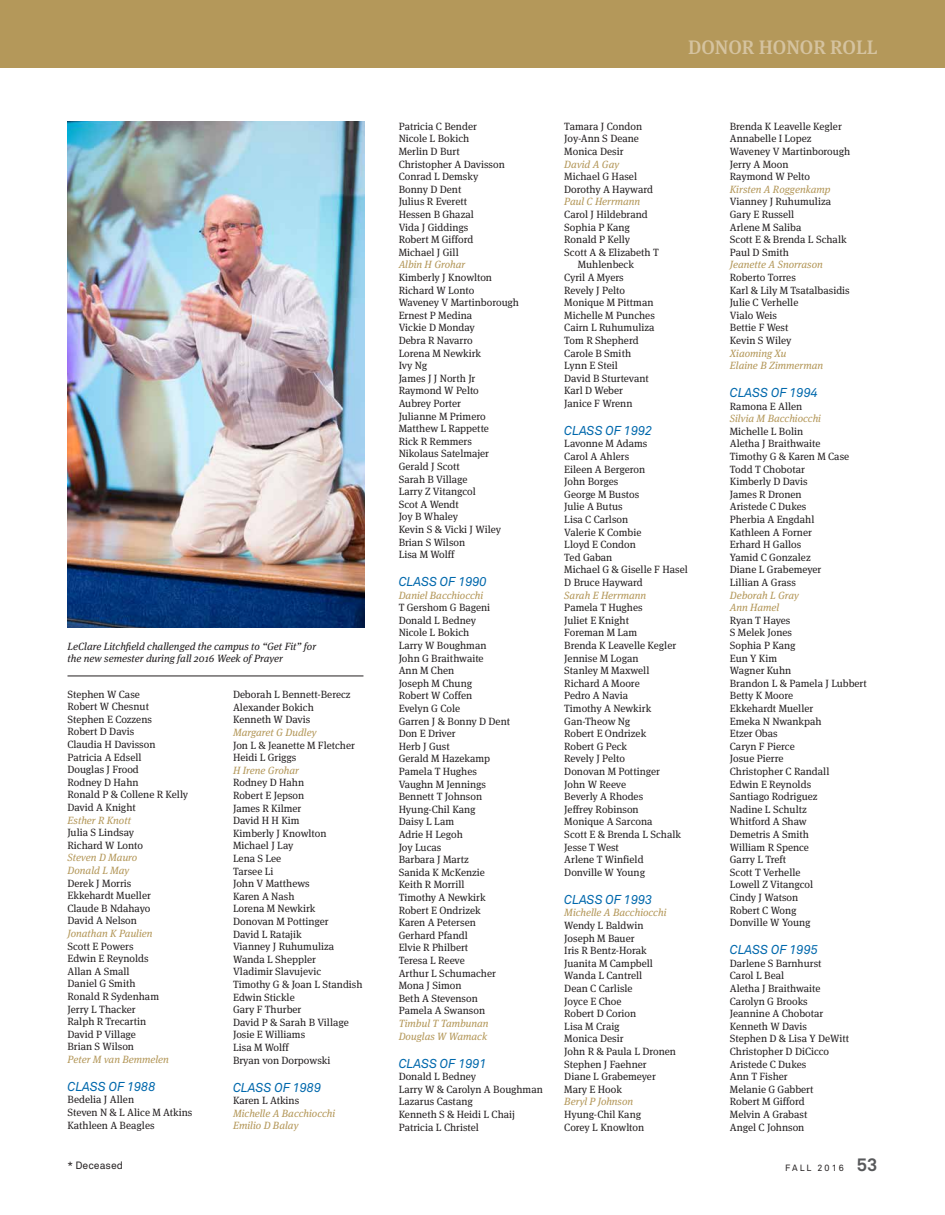
<style>
.page{position:relative;width:945px;height:1215px;background:#fff}
.page>*{position:absolute;margin:0;border:0;box-sizing:border-box;transform-origin:0 0}
.t1{font:500 19.5px "Meta Serif Pro";color:#d5c3a0}
.t2{font:italic 12.75px "Akkurat Pro";color:#0068ac}
.t3{font:10.5px/12.6px "Meta Serif Pro";color:#231f20}
.t4{font:italic 10.5px/12.6px "Meta Serif Pro";color:#b4985a}
.t5{font:italic 10.5px/12.8px "Meta Serif Pro";color:#231f20}
.t6{font:10.5px/12.6px "Meta Serif Pro";letter-spacing:-.02em;color:#231f20}
.t7{font:10.5px "Akkurat Pro";color:#231f20}
.t8{font:9px "Akkurat Pro";letter-spacing:.23em;color:#231f20}
.s1{font-weight:700;font-size:18px;color:#58595b}
</style>
<div class="page">
<div style="left:0;top:0;width:945px;height:68px;background:#b4985a"></div>
<img style="left:68px;top:122px;width:296px;height:506px">
<hr style="left:68px;top:676px;width:295px;height:1px;background:#231f20">
<p class="t5" style="left:68px;top:639px;width:250px">LeClare Litchfield challenged the campus to “Get Fit” for the new semester during fall 2016 Week of Prayer</p>
<p class="t3" style="left:68px;top:687px;width:122px">Stephen W Case<br>Robert W Chesnut<br>Stephen E Cozzens<br>Robert D Davis<br>Claudia H Davisson<br>Patricia A Edsell<br>Douglas J Frood<br>Rodney D Hahn<br>Ronald P &amp; Collene R Kelly<br>David A Knight</p>
<p class="t4" style="left:68px;top:813px;width:65px">Esther R Knott</p>
<p class="t3" style="left:68px;top:826px;width:77px">Julia S Lindsay<br>Richard W Lonto</p>
<p class="t4" style="left:68px;top:851px;width:71px">Steven D Mauro<br>Donald L May</p>
<p class="t3" style="left:68px;top:876px;width:85px">Derek J Morris<br>Ekkehardt Mueller<br>Claude B Ndahayo<br>David A Nelson</p>
<p class="t4" style="left:68px;top:926px;width:87px">Jonathan K Paulien</p>
<p class="t3" style="left:68px;top:939px;width:93px">Scott E Powers<br>Edwin E Reynolds<br>Allan A Small<br>Daniel G Smith<br>Ronald R Sydenham<br>Jerry L Thacker<br>Ralph R Trecartin<br>David P Village<br>Brian S Wilson</p>
<p class="t4" style="left:68px;top:1052px;width:103px">Peter M van Bemmelen</p>
<p class="t2" style="left:68px;top:1079px;width:89px">CLASS OF 1988</p>
<p class="t3" style="left:68px;top:1093px;width:126px">Bedelia J Allen<br>Steven N &amp; L Alice M Atkins<br>Kathleen A Beagles</p>
<p class="t7" style="left:68px;top:1160px;width:57px">* Deceased</p>
<p class="t3" style="left:233px;top:688px;width:119px">Deborah L Bennett-Berecz<br>Alexander Bokich<br>Kenneth W Davis</p>
<p class="t4" style="left:233px;top:726px;width:85px">Margaret G Dudley</p>
<p class="t3" style="left:233px;top:738px;width:123px">Jon L &amp; Jeanette M Fletcher<br>Heidi L Griggs</p>
<p class="t4" style="left:233px;top:763px;width:67px">H Irene Grohar</p>
<p class="t3" style="left:233px;top:776px;width:131px">Rodney D Hahn<br>Robert E Jepson<br>James R Kilmer<br>David H H Kim<br>Kimberly J Knowlton<br>Michael J Lay<br>Lena S Lee<br>Tarsee Li<br>John V Matthews<br>Karen A Nash<br>Lorena M Newkirk<br>Donovan M Pottinger<br>David L Ratajik<br>Vianney J Ruhumuliza<br>Wanda L Sheppler<br>Vladimir Slavujevic<br>Timothy G &amp; Joan L Standish<br>Edwin Stickle<br>Gary F Thurber<br>David P &amp; Sarah B Village<br>Josie E Williams<br>Lisa M Wolff<br>Bryan von Dorpowski</p>
<p class="t2" style="left:233px;top:1080px;width:89px">CLASS OF 1989</p>
<p class="t3" style="left:233px;top:1094px;width:68px">Karen L Atkins</p>
<p class="t4" style="left:233px;top:1106px;width:104px">Michelle A Bacchiocchi<br>Emilio D Balay</p>
<h1 class="t1" style="left:688px;top:32px;width:191px">DONOR HONOR ROLL</h1>
<p class="t3" style="left:399px;top:119px;width:108px">Patricia C Bender<br>Nicole L Bokich<br>Merlin D Burt<br>Christopher A Davisson<br>Conrad L Demsky<br>Bonny D Dent<br>Julius R Everett<br>Hessen B Ghazal<br>Vida J Giddings<br>Robert M Gifford<br>Michael J Gill</p>
<p class="t4" style="left:399px;top:258px;width:68px">Albin H Grohar</p>
<p class="t3" style="left:399px;top:270px;width:122px">Kimberly J Knowlton<br>Richard W Lonto<br>Waveney V Martinborough<br>Ernest P Medina<br>Vickie D Monday<br>Debra R Navarro<br>Lorena M Newkirk<br>Ivy Ng<br>James J J North Jr<br>Raymond W Pelto<br>Aubrey Porter<br>Julianne M Primero<br>Matthew L Rappette<br>Rick R Remmers<br>Nikolaus Satelmajer<br>Gerald J Scott<br>Sarah B Village<br>Larry Z Vitangcol<br>Scot A Wendt<br>Joy B Whaley<br>Kevin S &amp; Vicki J Wiley<br>Brian S Wilson<br>Lisa M Wolff</p>
<p class="t2" style="left:399px;top:574px;width:89px">CLASS OF 1990</p>
<p class="t4" style="left:399px;top:588px;width:86px">Daniel Bacchiocchi</p>
<p class="t3" style="left:399px;top:601px;width:113px">T Gershom G Bageni<br>Donald L Bedney<br>Nicole L Bokich<br>Larry W Boughman<br>John G Braithwaite<br>Ann M Chen<br>Joseph M Chung<br>Robert W Coffen<br>Evelyn G Cole<br>Garren J &amp; Bonny D Dent<br>Don E Driver<br>Herb J Gust<br>Gerald M Hazekamp<br>Pamela T Hughes<br>Vaughn M Jennings<br>Bennett T Johnson<br>Hyung-Chil Kang<br>Daisy L Lam<br>Adrie H Legoh<br>Joy Lucas<br>Barbara J Martz<br>Sanida K McKenzie<br>Keith R Morrill<br>Timothy A Newkirk<br>Robert E Ondrizek<br>Karen A Petersen<br>Gerhard Pfandl<br>Elvie R Philbert<br>Teresa L Reeve<br>Arthur L Schumacher<br>Mona J Simon<br>Beth A Stevenson<br>Pamela A Swanson</p>
<p class="t4" style="left:399px;top:1017px;width:91px">Timbul T Tambunan<br>Douglas W Wamack</p>
<p class="t2" style="left:399px;top:1056px;width:89px">CLASS OF 1991</p>
<p class="t3" style="left:399px;top:1070px;width:146px">Donald L Bedney<br>Larry W &amp; Carolyn A Boughman<br>Lazarus Castang<br>Kenneth S &amp; Heidi L Chaij<br>Patricia L Christel</p>
<p class="t3" style="left:564px;top:119px;width:79px">Tamara J Condon<br>Joy-Ann S Deane<br>Monica Desir</p>
<p class="t4" style="left:564px;top:157px;width:57px">David A Gay</p>
<p class="t3" style="left:564px;top:170px;width:90px">Michael G Hasel<br>Dorothy A Hayward</p>
<p class="t4" style="left:564px;top:195px;width:77px">Paul C Herrmann</p>
<p class="t3" style="left:564px;top:207px;width:85px">Carol J Hildebrand</p>
<p class="t3" style="left:564px;top:220px;width:67px">Sophia P Kang</p>
<p class="t3" style="left:564px;top:233px;width:67px">Ronald P Kelly</p>
<p class="t3" style="left:564px;top:245px;width:96px">Scott A &amp; Elizabeth T</p>
<p class="t3" style="left:578px;top:258px;width:58px">Muhlenbeck</p>
<p class="t3" style="left:564px;top:270px;width:61px">Cyril A Myers</p>
<p class="t3" style="left:564px;top:283px;width:62px">Revely J Pelto</p>
<p class="t3" style="left:564px;top:296px;width:91px">Monique M Pittman</p>
<p class="t3" style="left:564px;top:308px;width:92px">Michelle M Punches</p>
<p class="t3" style="left:564px;top:321px;width:92px">Cairn L Ruhumuliza</p>
<p class="t3" style="left:564px;top:333px;width:76px">Tom R Shepherd</p>
<p class="t3" style="left:564px;top:346px;width:68px">Carole B Smith</p>
<p class="t3" style="left:564px;top:359px;width:55px">Lynn E Steil</p>
<p class="t3" style="left:564px;top:371px;width:86px">David B Sturtevant</p>
<p class="t3" style="left:564px;top:384px;width:60px">Karl D Weber</p>
<p class="t3" style="left:564px;top:396px;width:70px">Janice F Wrenn</p>
<p class="t2" style="left:564px;top:423px;width:89px">CLASS OF 1992</p>
<p class="t3" style="left:564px;top:437px;width:125px">Lavonne M Adams<br>Carol A Ahlers<br>Eileen A Bergeron<br>John Borges<br>George M Bustos<br>Julie A Butus<br>Lisa C Carlson<br>Valerie K Combie<br>Lloyd E Condon<br>Ted Gaban<br>Michael G &amp; Giselle F Hasel<br>D Bruce Hayward</p>
<p class="t4" style="left:564px;top:588px;width:83px">Sarah E Herrmann</p>
<p class="t3" style="left:564px;top:601px;width:118px">Pamela T Hughes<br>Juliet E Knight<br>Foreman M Lam<br>Brenda K Leavelle Kegler<br>Jennise M Logan<br>Stanley M Maxwell<br>Richard A Moore<br>Pedro A Navia<br>Timothy A Newkirk<br>Gan-Theow Ng<br>Robert E Ondrizek<br>Robert G Peck<br>Revely J Pelto<br>Donovan M Pottinger<br>John W Reeve<br>Beverly A Rhodes<br>Jeffrey Robinson<br>Monique A Sarcona<br>Scott E &amp; Brenda L Schalk<br>Jesse T West<br>Arlene T Winfield<br>Donville W Young</p>
<p class="t2" style="left:564px;top:892px;width:89px">CLASS OF 1993</p>
<p class="t4" style="left:564px;top:906px;width:104px">Michelle A Bacchiocchi</p>
<p class="t3" style="left:564px;top:918px;width:113px">Wendy L Baldwin<br>Joseph M Bauer<br>Iris R Bentz-Horak<br>Juanita M Campbell<br>Wanda L Cantrell<br>Dean C Carlisle<br>Joyce E Choe<br>Robert D Corion<br>Lisa M Craig<br>Monica Desir<br>John R &amp; Paula L Dronen<br>Stephen J Faehner<br>Diane L Grabemeyer<br>Mary E Hook</p>
<p class="t4" style="left:564px;top:1095px;width:70px">Beryl P Johnson</p>
<p class="t3" style="left:564px;top:1107px;width:81px">Hyung-Chil Kang<br>Corey L Knowlton</p>
<p class="t3" style="left:730px;top:119px;width:122px">Brenda K Leavelle Kegler<br>Annabelle I Lopez<br>Waveney V Martinborough<br>Jerry A Moon<br>Raymond W Pelto</p>
<p class="t4" style="left:730px;top:182px;width:102px">Kirsten A Roggenkamp</p>
<p class="t3" style="left:730px;top:195px;width:118px">Vianney J Ruhumuliza<br>Gary E Russell<br>Arlene M Saliba<br>Scott E &amp; Brenda L Schalk<br>Paul D Smith</p>
<p class="t4" style="left:730px;top:258px;width:94px">Jeanette A Snorrason</p>
<p class="t6" style="left:730px;top:270px;width:121px">Roberto Torres<br>Karl &amp; Lily M Tsatalbasidis<br>Julie C Verhelle<br>Vialo Weis<br>Bettie F West<br>Kevin S Wiley</p>
<p class="t4" style="left:730px;top:346px;width:95px">Xiaoming Xu<br>Elaine B Zimmerman</p>
<p class="t2" style="left:730px;top:385px;width:89px">CLASS OF 1994</p>
<p class="t3" style="left:730px;top:399px;width:74px">Ramona E Allen</p>
<p class="t4" style="left:730px;top:412px;width:93px">Silvia M Bacchiocchi</p>
<p class="t3" style="left:730px;top:424px;width:121px">Michelle L Bolin<br>Aletha J Braithwaite<br>Timothy G &amp; Karen M Case<br>Todd T Chobotar<br>Kimberly D Davis<br>James R Dronen<br>Aristede C Dukes<br>Pherbia A Engdahl<br>Kathleen A Forner<br>Erhard H Gallos<br>Yamid C Gonzalez<br>Diane L Grabemeyer<br>Lillian A Grass</p>
<p class="t4" style="left:730px;top:588px;width:71px">Deborah L Gray<br>Ann Hamel</p>
<p class="t3" style="left:730px;top:613px;width:138px">Ryan T Hayes<br>S Melek Jones<br>Sophia P Kang<br>Eun Y Kim<br>Wagner Kuhn<br>Brandon L &amp; Pamela J Lubbert<br>Betty K Moore<br>Ekkehardt Mueller<br>Emeka N Nwankpah<br>Etzer Obas<br>Caryn F Pierce<br>Josue Pierre<br>Christopher C Randall<br>Edwin E Reynolds<br>Santiago Rodriguez<br>Nadine L Schultz<br>Whitford A Shaw<br>Demetris A Smith<br>William R Spence<br>Garry L Treft<br>Scott T Verhelle<br>Lowell Z Vitangcol<br>Cindy J Watson<br>Robert C Wong<br>Donville W Young</p>
<p class="t2" style="left:730px;top:942px;width:89px">CLASS OF 1995</p>
<p class="t3" style="left:730px;top:956px;width:121px">Darlene S Barnhurst<br>Carol L Beal<br>Aletha J Braithwaite<br>Carolyn G Brooks<br>Jeannine A Chobotar<br>Kenneth W Davis<br>Stephen D &amp; Lisa Y DeWitt<br>Christopher D DiCicco<br>Aristede C Dukes<br>Ann T Fisher<br>Melanie G Gabbert<br>Robert M Gifford<br>Melvin A Grabast<br>Angel C Johnson</p>
<p class="t8" style="left:785px;top:1162px;width:94px">FALL 2016 <span class="s1">53</span></p>
</div>
